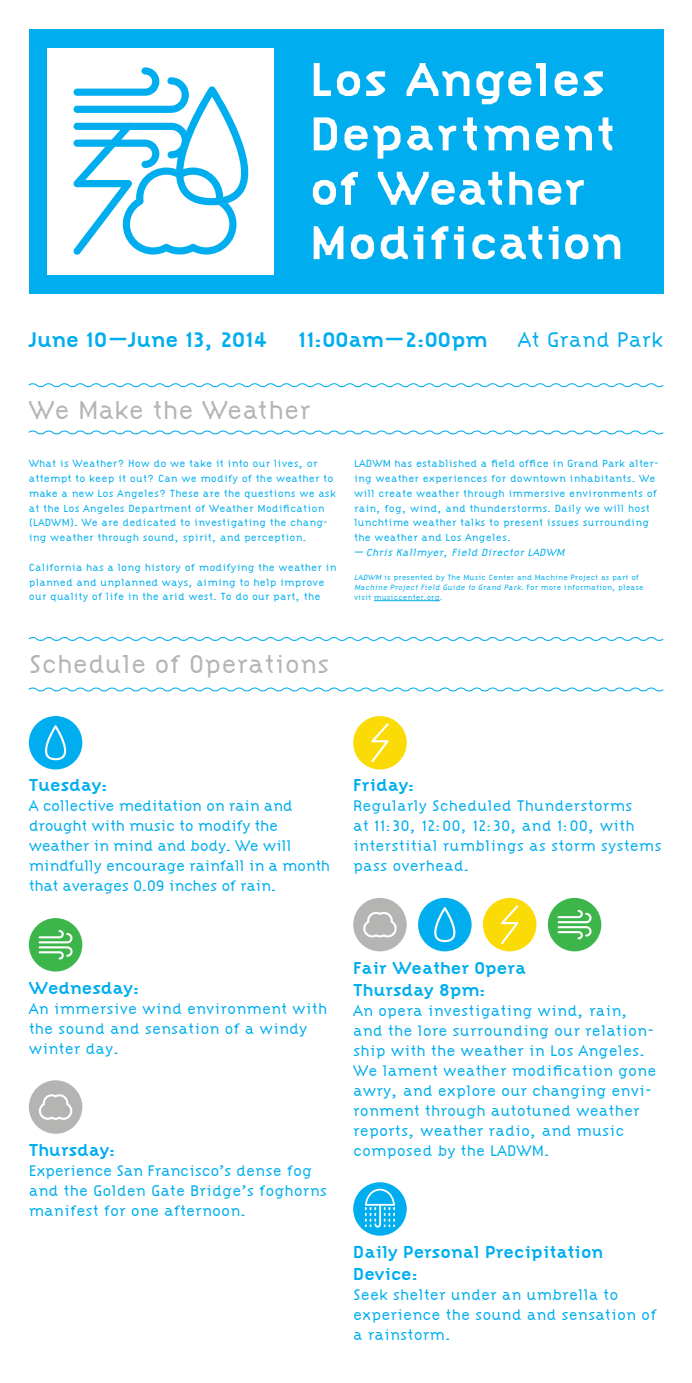
<style>
.page{position:relative;width:692px;height:1383px;background:#fff}
.page>*{position:absolute;margin:0;border:0;box-sizing:border-box;transform-origin:0 0}
.t1{font:300 26.92px "Citizen";color:#b4b4b3}
.t2{font:700 22px "Citizen";color:#00aeef}
.t3{font:300 22px "Citizen";color:#00aeef}
.DAY{font:700 18px "Citizen";color:#00aeef}
.BODY{font:700 18px/22px "Citizen";color:#00aeef}
.BODY-2{font:300 16px/20px "Citizen";color:#00aeef}
.BODY-3{font:300 16px/20px "Citizen";letter-spacing:-.03em;color:#00aeef}
.t4{font:300 10.8px/14.8px "Citizen";letter-spacing:.01em;color:#00aeef}
.t5{font:italic 300 10.8px "Citizen";letter-spacing:.01em;color:#00aeef}
.t6{font:300 8px/9.6px "Citizen";letter-spacing:.01em;color:#00aeef}
.s1{font-style:italic}
</style>
<div class="page">
<div style="left:29px;top:29px;width:633px;height:264px;background:#00aeef"></div>
<div style="left:48px;top:48px;width:226px;height:226px;background:#fff"></div>
<svg style="left:313px;top:63px;width:18px;height:33px"></svg>
<svg style="left:337px;top:71px;width:23px;height:25px"></svg>
<svg style="left:366px;top:71px;width:19px;height:25px"></svg>
<svg style="left:406px;top:63px;width:63px;height:33px"></svg>
<svg style="left:476px;top:63px;width:69px;height:41px"></svg>
<svg style="left:554px;top:71px;width:23px;height:25px"></svg>
<svg style="left:583px;top:71px;width:19px;height:25px"></svg>
<svg style="left:313px;top:117px;width:24px;height:33px"></svg>
<svg style="left:344px;top:126px;width:23px;height:24px"></svg>
<svg style="left:373px;top:126px;width:27px;height:33px"></svg>
<svg style="left:407px;top:126px;width:25px;height:24px"></svg>
<svg style="left:438px;top:126px;width:18px;height:24px"></svg>
<svg style="left:463px;top:117px;width:13px;height:33px"></svg>
<svg style="left:484px;top:126px;width:44px;height:24px"></svg>
<svg style="left:536px;top:126px;width:22px;height:24px"></svg>
<svg style="left:564px;top:126px;width:27px;height:24px"></svg>
<svg style="left:598px;top:117px;width:14px;height:33px"></svg>
<svg style="left:313px;top:172px;width:45px;height:33px"></svg>
<svg style="left:377px;top:172px;width:125px;height:33px"></svg>
<svg style="left:509px;top:172px;width:23px;height:33px"></svg>
<svg style="left:538px;top:180px;width:45px;height:25px"></svg>
<svg style="left:313px;top:226px;width:30px;height:33px"></svg>
<svg style="left:351px;top:234px;width:23px;height:25px"></svg>
<svg style="left:380px;top:226px;width:27px;height:33px"></svg>
<svg style="left:413px;top:226px;width:10px;height:33px"></svg>
<svg style="left:431px;top:226px;width:32px;height:33px"></svg>
<svg style="left:472px;top:234px;width:22px;height:25px"></svg>
<svg style="left:500px;top:226px;width:42px;height:33px"></svg>
<svg style="left:548px;top:226px;width:10px;height:33px"></svg>
<svg style="left:565px;top:234px;width:55px;height:25px"></svg>
<svg style="left:73px;top:67px;width:176px;height:188px"></svg>
<hr style="left:374px;top:600px;width:65px;height:1px;background:#00aeef">
<div style="left:29px;top:716px;width:53px;height:53px;background:#00aeef;border-radius:50%"></div>
<svg style="left:44px;top:725px;width:23px;height:35px"></svg>
<div style="left:353px;top:716px;width:53px;height:53px;background:#fadb06;border-radius:50%"></div>
<svg style="left:371px;top:723px;width:17px;height:39px"></svg>
<div style="left:29px;top:918px;width:53px;height:53px;background:#3cb54b;border-radius:50%"></div>
<svg style="left:39px;top:930px;width:33px;height:29px"></svg>
<div style="left:29px;top:1080px;width:53px;height:53px;background:#b4b4b3;border-radius:50%"></div>
<svg style="left:39px;top:1094px;width:33px;height:26px"></svg>
<div style="left:418px;top:898px;width:53px;height:53px;background:#00aeef;border-radius:50%"></div>
<svg style="left:434px;top:907px;width:22px;height:35px"></svg>
<div style="left:482px;top:898px;width:54px;height:53px;background:#fadb06;border-radius:50%"></div>
<svg style="left:501px;top:905px;width:17px;height:39px"></svg>
<div style="left:547px;top:898px;width:54px;height:53px;background:#3cb54b;border-radius:50%"></div>
<svg style="left:557px;top:909px;width:34px;height:30px"></svg>
<div style="left:353px;top:898px;width:53px;height:53px;background:#b4b4b3;border-radius:50%"></div>
<svg style="left:363px;top:911px;width:33px;height:26px"></svg>
<svg style="left:28px;top:687px;width:636px;height:5px"></svg>
<svg style="left:28px;top:637px;width:636px;height:4px"></svg>
<svg style="left:28px;top:383px;width:636px;height:5px"></svg>
<svg style="left:28px;top:430px;width:636px;height:5px"></svg>
<div style="left:353px;top:1182px;width:53px;height:53px;background:#00aeef;border-radius:50%"></div>
<svg style="left:364px;top:1188px;width:31px;height:39px"></svg>
<p class="t2" style="left:29px;top:326px;width:240px">June 10—June 13, 2014</p>
<p class="t2" style="left:298px;top:326px;width:191px">11:00am—2:00pm</p>
<p class="t3" style="left:517px;top:326px;width:147px">At Grand Park</p>
<p class="t1" style="left:29px;top:394px;width:283px">We Make the Weather</p>
<p class="t4" style="left:29px;top:456px;width:308px">What is Weather? How do we take it into our lives, or attempt to keep it out? Can we modify of the weather to make a new Los Angeles? These are the questions we ask at the Los Angeles Department of Weather Modification (LADWM). We are dedicated to investigating the chang&shy;ing weather through sound, spirit, and perception.</p>
<p class="t4" style="left:29px;top:560px;width:309px">California has a long history of modifying the weather in planned and unplanned ways, aiming to help improve our quality of life in the arid west. To do our part, the</p>
<p class="t4" style="left:354px;top:456px;width:306px">LADWM has established a field office in Grand Park alter&shy;ing weather experiences for downtown inhabitants. We will create weather through immersive environments of rain, fog, wind, and thunderstorms. Daily we will host lunchtime weather talks to present issues surrounding the weather and Los Angeles.</p>
<p class="t5" style="left:354px;top:546px;width:212px">— Chris Kallmyer, Field Director LADWM</p>
<p class="t6" style="left:354px;top:573px;width:291px"><span class="s1">LADWM</span> is presented by The Music Center and Machine Project as part of<br><span class="s1">Machine Project Field Guide to Grand Park.</span> For more information, please visit musiccenter.org.</p>
<p class="t1" style="left:29px;top:648px;width:302px">Schedule of Operations</p>
<p class="DAY" style="left:29px;top:774px;width:81px">Tuesday:</p>
<p class="BODY-3" style="left:29px;top:796px;width:303px">A collective meditation on rain and drought with music to modify the weather in mind and body. We will mindfully encourage rainfall in a month that averages 0.09 inches of rain.</p>
<p class="DAY" style="left:353px;top:774px;width:64px">Friday:</p>
<p class="BODY-2" style="left:353px;top:796px;width:310px">Regularly Scheduled Thunderstorms<br>at 11:30, 12:00, 12:30, and 1:00, with interstitial rumblings as storm systems pass overhead.</p>
<p class="BODY" style="left:29px;top:976px;width:113px">Wednesday:</p>
<p class="BODY-2" style="left:29px;top:998px;width:300px">An immersive wind environment with the sound and sensation of a windy winter day.</p>
<p class="DAY" style="left:29px;top:1138px;width:89px">Thursday:</p>
<p class="BODY-2" style="left:29px;top:1160px;width:299px">Experience San Francisco’s dense fog and the Golden Gate Bridge’s foghorns manifest for one afternoon.</p>
<p class="DAY" style="left:353px;top:956px;width:174px">Fair Weather Opera</p>
<p class="DAY" style="left:353px;top:978px;width:135px">Thursday 8pm:</p>
<p class="BODY-2" style="left:353px;top:1000px;width:304px">An opera investigating wind, rain, and the lore surrounding our relation&shy;ship with the weather in Los Angeles.<br>We lament weather modification gone awry, and explore our changing envi&shy;ronment through autotuned weather reports, weather radio, and music composed by the LADWM.</p>
<p class="BODY" style="left:353px;top:1240px;width:251px">Daily Personal Precipitation<br>Device:</p>
<p class="BODY-2" style="left:353px;top:1284px;width:305px">Seek shelter under an umbrella to experience the sound and sensation of a rainstorm.</p>
</div>
